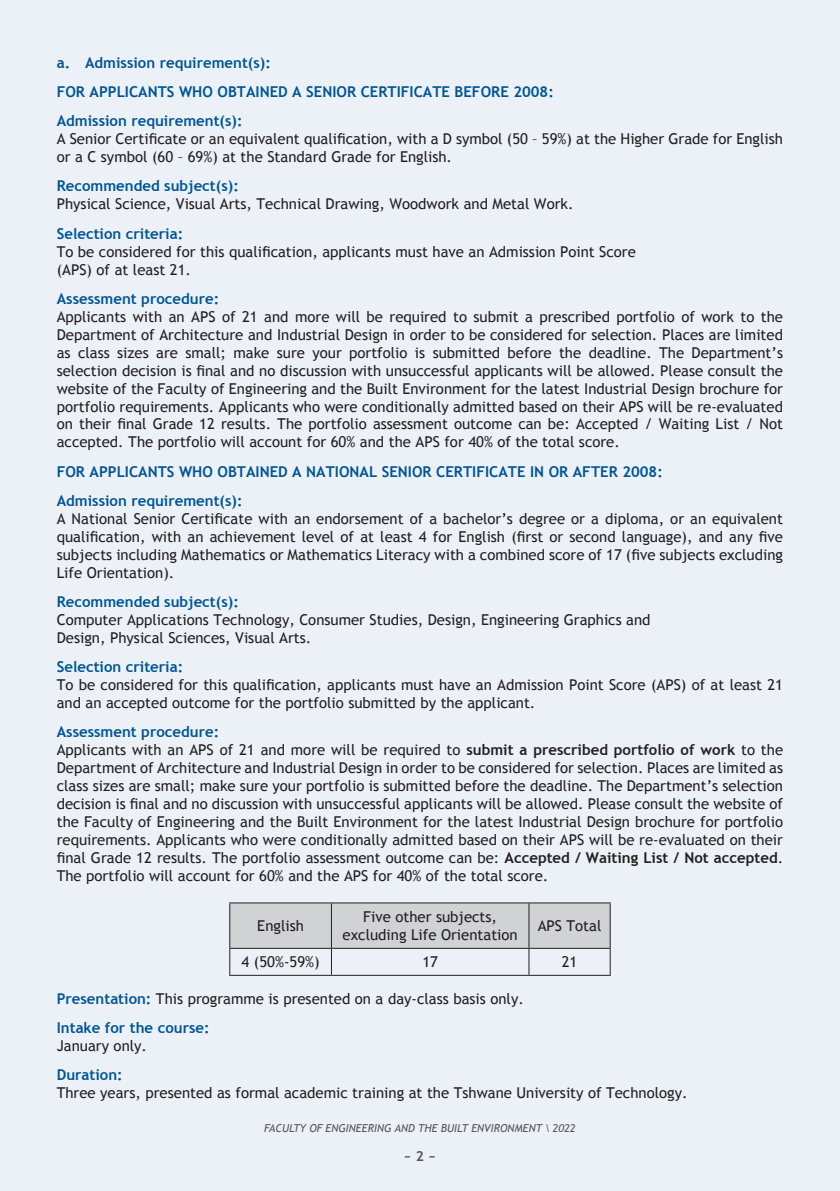
<style>
.page{position:relative;width:840px;height:1191px;background:#fff}
.page>*{position:absolute;margin:0;border:0;box-sizing:border-box;transform-origin:0 0}
.t1{font:15px/18px "Trebuchet MS";color:#231f20}
.t2{font:700 15px/29.2px "Trebuchet MS";color:#005595}
.t3{font:700 14px "Trebuchet MS";color:#57585a}
.t4{font:italic 11px "Trebuchet MS";color:#57585a}
.s1{font-weight:700;color:#005595}
.s2{font-weight:700}
</style>
<div class="page">
<div style="left:0;top:0;width:839px;height:1191px;background:#ecf1f7"></div>
<hr style="left:229px;top:902px;width:102px;height:1px;background:#231f20">
<hr style="left:331px;top:902px;width:197px;height:1px;background:#231f20">
<hr style="left:528px;top:902px;width:82px;height:1px;background:#231f20">
<svg style="left:229px;top:903px;width:381px;height:71px"></svg>
<hr style="left:229px;top:974px;width:102px;height:1px;background:#231f20">
<hr style="left:331px;top:974px;width:197px;height:1px;background:#231f20">
<hr style="left:528px;top:974px;width:82px;height:1px;background:#231f20">
<p class="t2" style="left:57px;top:48px;width:498px">a. Admission requirement(s):<br>FOR APPLICANTS WHO OBTAINED A SENIOR CERTIFICATE BEFORE 2008:<br>Admission requirement(s):</p>
<p class="t1" style="left:57px;top:130px;width:727px">A Senior Certificate or an equivalent qualification, with a D symbol (50 – 59%) at the Higher Grade for English or a C symbol (60 – 69%) at the Standard Grade for English.</p>
<p class="t2" style="left:57px;top:171px;width:183px">Recommended subject(s):</p>
<p class="t1" style="left:57px;top:195px;width:518px">Physical Science, Visual Arts, Technical Drawing, Woodwork and Metal Work.</p>
<p class="t2" style="left:57px;top:219px;width:128px">Selection criteria:</p>
<p class="t1" style="left:57px;top:242px;width:580px">To be considered for this qualification, applicants must have an Admission Point Score (APS) of at least 21.</p>
<p class="t2" style="left:57px;top:284px;width:164px">Assessment procedure:</p>
<p class="t1" style="left:57px;top:308px;width:727px;text-align:justify">Applicants with an APS of 21 and more will be required to submit a prescribed portfolio of work to the Department of Architecture and Industrial Design in order to be considered for selection. Places are limited as class sizes are small; make sure your portfolio is submitted before the deadline. The Department’s selection decision is final and no discussion with unsuccessful applicants will be allowed. Please consult the website of the Faculty of Engineering and the Built Environment for the latest Industrial Design brochure for portfolio requirements. Applicants who were conditionally admitted based on their APS will be re-evaluated on their final Grade 12 results. The portfolio assessment outcome can be: Accepted / Waiting List / Not accepted. The portfolio will account for 60% and the APS for 40% of the total score.</p>
<p class="t2" style="left:57px;top:457px;width:607px">FOR APPLICANTS WHO OBTAINED A NATIONAL SENIOR CERTIFICATE IN OR AFTER 2008:<br>Admission requirement(s):</p>
<p class="t1" style="left:57px;top:510px;width:727px;text-align:justify">A National Senior Certificate with an endorsement of a bachelor’s degree or a diploma, or an equivalent qualification, with an achievement level of at least 4 for English (first or second language), and any five subjects including Mathematics or Mathematics Literacy with a combined score of 17 (five subjects excluding Life Orientation).</p>
<p class="t2" style="left:57px;top:587px;width:183px">Recommended subject(s):</p>
<p class="t1" style="left:57px;top:611px;width:595px">Computer Applications Technology, Consumer Studies, Design, Engineering Graphics and<br>Design, Physical Sciences, Visual Arts.</p>
<p class="t2" style="left:57px;top:652px;width:128px">Selection criteria:</p>
<p class="t1" style="left:57px;top:676px;width:727px">To be considered for this qualification, applicants must have an Admission Point Score (APS) of at least 21 and an accepted outcome for the portfolio submitted by the applicant.</p>
<p class="t1" style="left:57px;top:723px;width:727px"><span class="s1">Assessment procedure:<br></span>Applicants with an APS of 21 and more will be required to <span class="s2">submit a prescribed portfolio of work</span> to the Department of Architecture and Industrial Design in order to be considered for selection. Places are limited as class sizes are small; make sure your portfolio is submitted before the deadline. The Department’s selection decision is final and no discussion with unsuccessful applicants will be allowed. Please consult the website of the Faculty of Engineering and the Built Environment for the latest Industrial Design brochure for portfolio requirements. Applicants who were conditionally admitted based on their APS will be re-evaluated on their final Grade 12 results. The portfolio assessment outcome can be: <span class="s2">Accepted / Waiting List / Not accepted</span>.<br>The portfolio will account for 60% and the APS for 40% of the total score.</p>
<p class="t1" style="left:257px;top:917px;width:48px">English</p>
<p class="t1" style="left:342px;top:908px;width:176px;text-align:center">Five other subjects, excluding Life Orientation</p>
<p class="t1" style="left:537px;top:917px;width:65px">APS Total</p>
<p class="t1" style="left:241px;top:953px;width:80px">4 (50%-59%)</p>
<p class="t1" style="left:422px;top:953px;width:17px">17</p>
<p class="t1" style="left:561px;top:953px;width:17px">21</p>
<p class="t1" style="left:57px;top:984px;width:468px;line-height:29.2px"><span class="s1">Presentation:</span> This programme is presented on a day-class basis only.<br><span class="s1">Intake for the course:</span></p>
<p class="t1" style="left:57px;top:1036px;width:92px">January only.</p>
<p class="t2" style="left:57px;top:1060px;width:67px">Duration:</p>
<p class="t1" style="left:57px;top:1084px;width:632px">Three years, presented as formal academic training at the Tshwane University of Technology.</p>
<p class="t4" style="left:264px;top:1122px;width:312px">FACULTY OF ENGINEERING AND THE BUILT ENVIRONMENT \ 2022</p>
<p class="t3" style="left:403px;top:1146px;width:34px">~ 2 ~</p>
</div>
